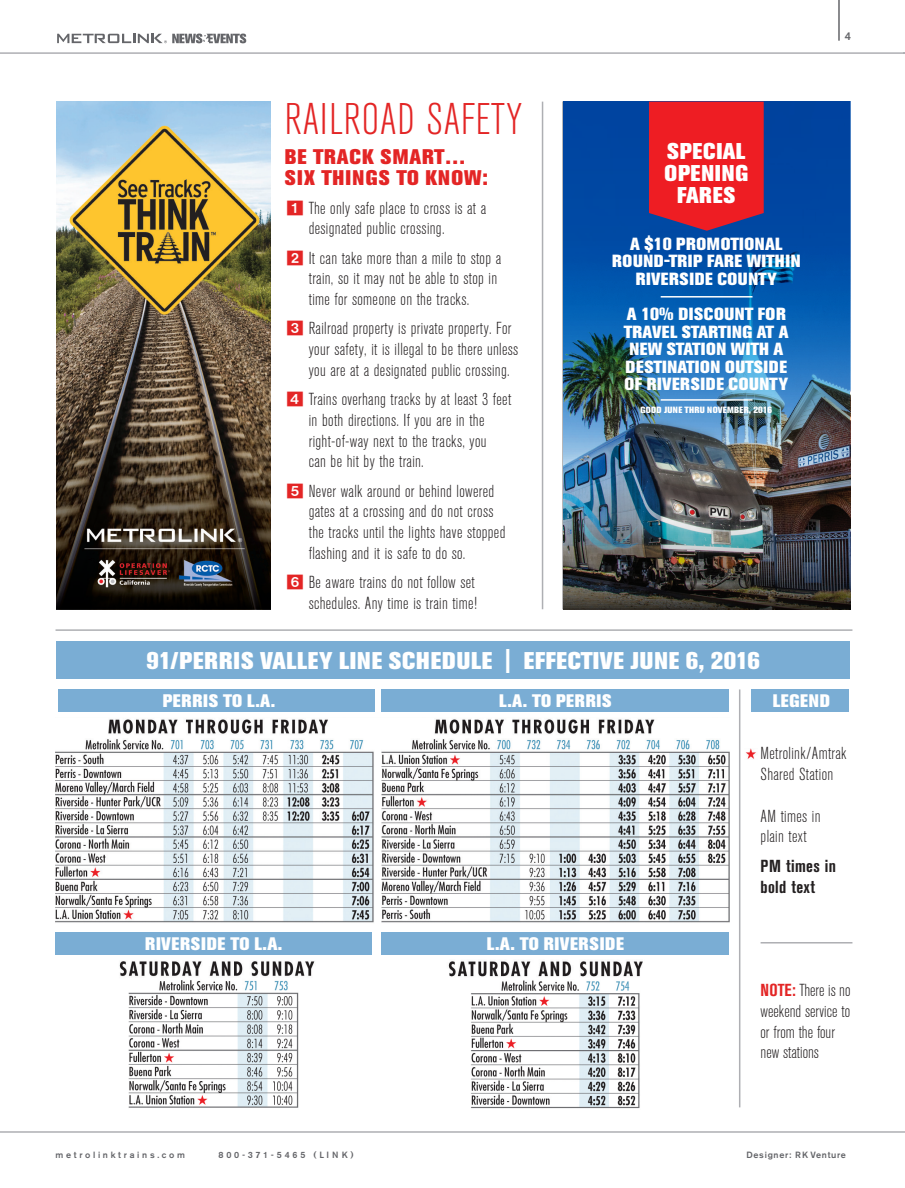
<style>
.page{position:relative;width:905px;height:1188px;background:#fff}
.page>*{position:absolute;margin:0;border:0;box-sizing:border-box;transform-origin:0 0}
.t1{font:300 condensed 43.8px "Akzidenz Grotesk BE";letter-spacing:.02em;color:#e32525}
.t2{font:800 24px "Akzidenz Grotesk BE";letter-spacing:.04em;color:#fff}
.t3{font:800 22.65px/21.8px "Akzidenz Grotesk BE";letter-spacing:.035em;color:#fff;text-align:center}
.t4{font:800 21px/21px "Akzidenz Grotesk BE";letter-spacing:.05em;color:#e32525}
.t5{font:800 18px "Akzidenz Grotesk BE";letter-spacing:.04em;color:#fff}
.t6{font:800 17.4px/17.5px "Akzidenz Grotesk BE";letter-spacing:.035em;color:#fff;text-align:center}
.t7{font:300 condensed 17.25px/20.7px "Akzidenz Grotesk BE";letter-spacing:.02em;color:#231f20}
.t8{font:300 condensed 17.25px/20.7px "Akzidenz Grotesk BE";color:#231f20}
.t9{font:700 condensed 17.25px/20.7px "Akzidenz Grotesk BE";letter-spacing:.02em;color:#231f20}
.t10{font:500 11.25px "Akzidenz Grotesk BE";color:#646569}
.t11{font:800 9px "Akzidenz Grotesk BE";letter-spacing:.035em;color:#fff}
.t12{font:500 9px "Akzidenz Grotesk BE";letter-spacing:.3em;color:#646569}
.t13{font:500 9px "Akzidenz Grotesk BE";letter-spacing:.32em;color:#646569}
.t14{font:500 9px "Akzidenz Grotesk BE";letter-spacing:.08em;color:#646569}
.s1{color:#e32525}
.s2{font-weight:700;color:#e32525}
</style>
<div class="page">
<hr style="left:0;top:52px;width:904px;height:2px;background:#aeafb3">
<hr style="left:838px;top:0;width:1px;height:41px;background:#646569">
<svg style="left:57px;top:34px;width:189px;height:9px"></svg>
<hr style="left:0;top:1131px;width:904px;height:2px;background:#aeafb3">
<img style="left:56px;top:102px;width:214px;height:507px">
<hr style="left:542px;top:102px;width:1px;height:507px;background:#aeafb3">
<hr style="left:739px;top:689px;width:1px;height:418px;background:#aeafb3">
<img style="left:563px;top:102px;width:287px;height:507px">
<img style="left:563px;top:102px;width:286px;height:426px">
<svg style="left:649px;top:102px;width:114px;height:129px;background:#dd202b"></svg>
<hr style="left:660px;top:296px;width:92px;height:2px;background:#fff">
<hr style="left:660px;top:399px;width:92px;height:2px;background:#fff">
<hr style="left:56px;top:629px;width:796px;height:2px;background:#aeafb3">
<hr style="left:760px;top:942px;width:92px;height:2px;background:#aeafb3">
<img style="left:56px;top:719px;width:673px;height:204px">
<img style="left:119px;top:961px;width:196px;height:16px">
<img style="left:471px;top:980px;width:169px;height:129px">
<div style="left:56px;top:641px;width:793px;height:37px;background:#7aadd4"></div>
<div style="left:58px;top:689px;width:317px;height:23px;background:#7aadd4"></div>
<div style="left:56px;top:932px;width:316px;height:23px;background:#7aadd4"></div>
<div style="left:382px;top:689px;width:347px;height:23px;background:#7aadd4"></div>
<div style="left:382px;top:932px;width:347px;height:23px;background:#7aadd4"></div>
<svg style="left:746px;top:748px;width:10px;height:11px"></svg>
<img style="left:129px;top:980px;width:170px;height:128px">
<img style="left:448px;top:961px;width:195px;height:16px">
<div style="left:751px;top:689px;width:97px;height:23px;background:#7aadd4"></div>
<p class="t10" style="left:844px;top:29px;width:8px">4</p>
<p class="t1" style="left:285px;top:96px;width:238px">RAILROAD SAFETY</p>
<p class="t4" style="left:285px;top:147px;width:205px">BE TRACK SMART…<br>SIX THINGS TO KNOW:</p>
<p class="t7" style="left:309px;top:198px;width:179px">The only safe place to cross is at a designated public crossing.</p>
<p class="t7" style="left:309px;top:248px;width:194px">It can take more than a mile to stop a train, so it may not be able to stop in time for someone on the tracks.</p>
<p class="t7" style="left:309px;top:319px;width:211px;text-indent:-22px"><span class="s1">✓</span> Railroad property is private property. For your safety, it is illegal to be there unless you are at a designated public crossing.</p>
<p class="t7" style="left:309px;top:389px;width:204px;text-indent:-22px"><span class="s1">✔</span> Trains overhang tracks by at least 3 feet in both directions. If you are in the right-of-way next to the tracks, you<br>can be hit by the train.</p>
<p class="t7" style="left:309px;top:481px;width:198px">Never walk around or behind lowered gates at a crossing and do not cross the tracks until the lights have stopped flashing and it is safe to do so.</p>
<p class="t7" style="left:309px;top:572px;width:170px">Be aware trains do not follow set schedules. Any time is train time!</p>
<p class="t3" style="left:664px;top:141px;width:85px">SPECIAL<br>OPENING<br>FARES</p>
<p class="t6" style="left:612px;top:235px;width:190px">A $10 PROMOTIONAL<br>ROUND-TRIP FARE WITHIN<br>RIVERSIDE COUNTY</p>
<p class="t6" style="left:624px;top:305px;width:166px">A 10% DISCOUNT FOR<br>TRAVEL STARTING AT A<br>NEW STATION WITH A<br>DESTINATION OUTSIDE<br>OF RIVERSIDE COUNTY</p>
<p class="t11" style="left:640px;top:405px;width:133px">GOOD JUNE THRU NOVEMBER, 2016</p>
<p class="t2" style="left:146px;top:646px;width:615px">91/PERRIS VALLEY LINE SCHEDULE | EFFECTIVE JUNE 6, 2016</p>
<p class="t5" style="left:163px;top:691px;width:114px">PERRIS TO L.A.</p>
<p class="t5" style="left:499px;top:691px;width:114px">L.A. TO PERRIS</p>
<p class="t5" style="left:772px;top:691px;width:58px">LEGEND</p>
<p class="t5" style="left:145px;top:934px;width:139px">RIVERSIDE TO L.A.</p>
<p class="t5" style="left:487px;top:934px;width:139px">L.A. TO RIVERSIDE</p>
<p class="t7" style="left:760px;top:744px;width:88px">Metrolink/Amtrak<br>Shared Station</p>
<p class="t7" style="left:760px;top:806px;width:61px">AM times in plain text</p>
<p class="t9" style="left:760px;top:856px;width:77px">PM times in bold text</p>
<p class="t8" style="left:760px;top:980px;width:92px"><span class="s2">NOTE:</span> There is no weekend service to or from the four new stations</p>
<p class="t12" style="left:56px;top:1149px;width:131px">metrolinktrains.com</p>
<p class="t13" style="left:218px;top:1149px;width:137px">800-371-5465 (LINK)</p>
<p class="t14" style="left:746px;top:1149px;width:101px">Designer: RK Venture</p>
</div>
